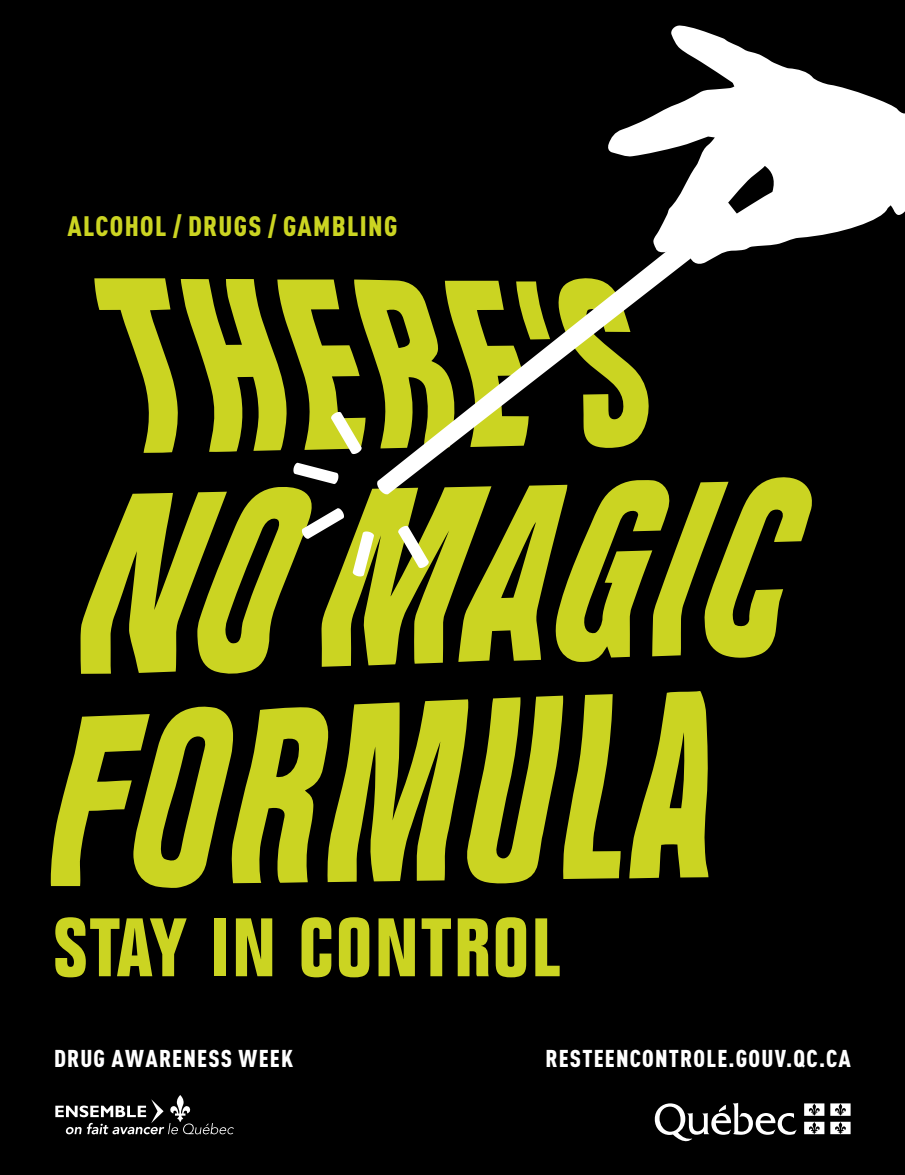
<style>
.page{position:relative;width:905px;height:1175px;background:#fff}
.page>*{position:absolute;margin:0;border:0;box-sizing:border-box;transform-origin:0 0}
.t1{font:700 condensed 81px "Folio Std";letter-spacing:.035em;color:#cbd422}
.t2{font:900 27.75px "DIN Cond";letter-spacing:.05em;color:#cbd422}
.t3{font:900 24px "DIN Cond";letter-spacing:.05em;color:#fff}
</style>
<div class="page">
<div style="left:0;top:0;width:904px;height:1174px;background:#000"></div>
<svg style="left:629px;top:691px;width:79px;height:187px"></svg>
<svg style="left:50px;top:694px;width:570px;height:194px"></svg>
<svg style="left:608px;top:25px;width:296px;height:226px;fill:#fff"></svg>
<svg style="left:402px;top:202px;width:339px;height:260px"></svg>
<svg style="left:94px;top:278px;width:456px;height:176px"></svg>
<svg style="left:80px;top:462px;width:732px;height:212px"></svg>
<svg style="left:55px;top:1095px;width:179px;height:39px"></svg>
<svg style="left:654px;top:1102px;width:142px;height:39px"></svg>
<svg style="left:804px;top:1103px;width:20px;height:12px"></svg>
<svg style="left:830px;top:1103px;width:20px;height:12px"></svg>
<svg style="left:804px;top:1121px;width:20px;height:13px"></svg>
<svg style="left:830px;top:1121px;width:20px;height:13px"></svg>
<p class="t2" style="left:68px;top:209px;width:331px">ALCOHOL / DRUGS / GAMBLING</p>
<h1 class="t1" style="left:54px;top:902px;width:508px">STAY IN CONTROL</h1>
<p class="t3" style="left:54px;top:1043px;width:240px">DRUG AWARENESS WEEK</p>
<p class="t3" style="left:545px;top:1043px;width:307px">RESTEENCONTROLE.GOUV.QC.CA</p>
</div>
